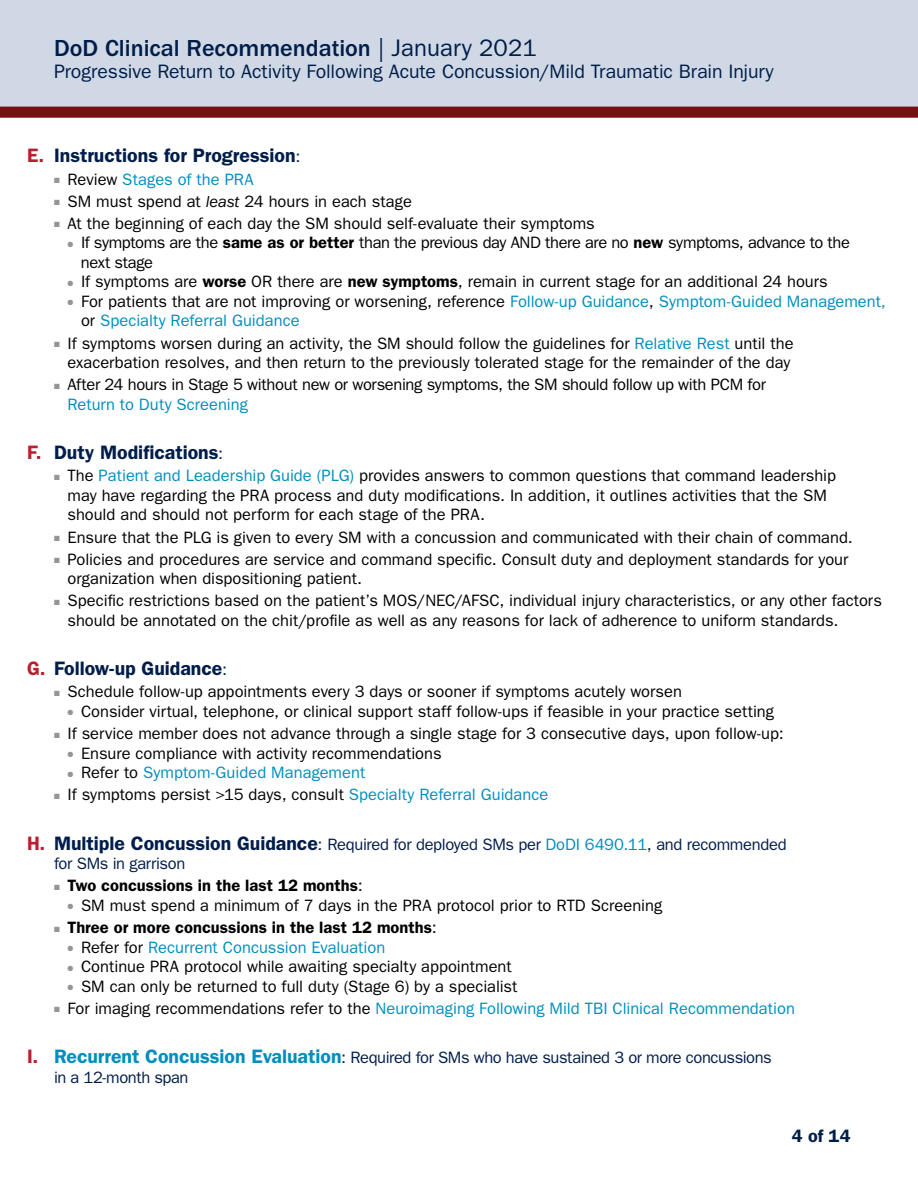
<style>
.page{position:relative;width:918px;height:1188px;background:#fff}
.page>*{position:absolute;margin:0;border:0;box-sizing:border-box;transform-origin:0 0}
.t1{font:500 24px "ITC Franklin Gothic Std";color:#001d4a}
.t2{font:19.5px "ITC Franklin Gothic Std";letter-spacing:-.005em;color:#001d4a}
.t3{font:600 19.5px "Franklin Gothic";color:#001d4a}
.t4{font:600 18px "Franklin Gothic";color:#001d4a}
.t5{font:16.5px/19.5px "ITC Franklin Gothic Std";color:#000}
.t6{font:16.5px/19.5px "ITC Franklin Gothic Std";color:#008ebe}
.t7{font:16.5px/19.5px "ITC Franklin Gothic Std";letter-spacing:-.02em;color:#001d4a}
.t8{font:16.5px/19.5px "ITC Franklin Gothic Std";letter-spacing:-.02em;color:#000}
.t9{font:16.5px/19.5px "ITC Franklin Gothic Std";letter-spacing:-.025em;color:#000}
.t10{font:600 16.5px "Franklin Gothic";letter-spacing:.005em;color:#000}
.s1{font-weight:400}
.s2{color:#b8202e}
.s3{font-family:"ITC Franklin Gothic Std";font-weight:400;font-size:16.5px}
.s4{color:#939598}
.s5{color:#000}
.s6{font-style:italic}
.s7{font-family:"Franklin Gothic";font-weight:600}
.s8{color:#008ebe}
.s9{font-family:"Franklin Gothic";font-weight:600;font-size:19.5px;color:#b8202e}
.s10{font-family:"Franklin Gothic";font-weight:600;font-size:19.5px}
.s11{font-family:"ITC Franklin Gothic Std";font-weight:400}
.s12{font-family:"Franklin Gothic";font-weight:600;font-size:19.5px;color:#008ebe}
</style>
<div class="page">
<div style="left:0;top:0;width:918px;height:108px;background:#cfd8e4"></div>
<div style="left:0;top:107px;width:918px;height:11px;background:#761113"></div>
<h1 class="t1" style="left:54px;top:34px;width:484px">DoD Clinical Recommendation <span class="s1">| January 2021</span></h1>
<p class="t2" style="left:54px;top:60px;width:721px">Progressive Return to Activity Following Acute Concussion/Mild Traumatic Brain Injury</p>
<p class="t3" style="left:27px;top:144px;width:275px"><span class="s2">E.</span> Instructions for Progression<span class="s3">:</span></p>
<p class="t6" style="left:54px;top:169px;width:201px"><span class="s4">■</span> <span class="s5">Review</span> Stages of the PRA</p>
<p class="t5" style="left:54px;top:192px;width:359px"><span class="s4">■</span> SM must spend at <span class="s6">least</span> 24 hours in each stage</p>
<p class="t5" style="left:54px;top:214px;width:542px"><span class="s4">■</span> At the beginning of each day the SM should self-evaluate their symptoms</p>
<p class="t9" style="left:81px;top:233px;width:771px;text-indent:-13px"><span class="s4">●</span> If symptoms are the <span class="s7">same as or better</span> than the previous day AND there are no <span class="s7">new</span> symptoms, advance to the next stage</p>
<p class="t5" style="left:68px;top:272px;width:762px"><span class="s4">●</span> If symptoms are <span class="s7">worse</span> OR there are <span class="s7">new symptoms</span>, remain in current stage for an additional 24 hours</p>
<p class="t6" style="left:81px;top:292px;width:806px;text-indent:-14px"><span class="s4">●</span> <span class="s5">For patients that are not improving or worsening, reference</span> Follow-up Guidance<span class="s5">,</span> Symptom-Guided Management, <span class="s5">or</span> Specialty Referral Guidance</p>
<p class="t5" style="left:54px;top:333px;width:741px;text-align:right"><span class="s4">■</span> If symptoms worsen during an activity, the SM should follow the guidelines for <span class="s8">Relative Rest</span> until the exacerbation resolves, and then return to the previously tolerated stage for the remainder of the day</p>
<p class="t8" style="left:68px;top:375px;width:700px;text-indent:-14px"><span class="s4">■</span> After 24 hours in Stage 5 without new or worsening symptoms, the SM should follow up with PCM for<br><span class="s8">Return to Duty Screening</span></p>
<p class="t3" style="left:27px;top:441px;width:198px"><span class="s2">F.</span> Duty Modifications<span class="s3">:</span></p>
<p class="t5" style="left:67px;top:466px;width:770px;text-indent:-13px"><span class="s4">■</span> The <span class="s8">Patient and Leadership Guide (PLG)</span> provides answers to common questions that command leadership may have regarding the PRA process and duty modifications. In addition, it outlines activities that the SM should and should not perform for each stage of the PRA.</p>
<p class="t5" style="left:54px;top:527px;width:800px"><span class="s4">■</span> Ensure that the PLG is given to every SM with a concussion and communicated with their chain of command.</p>
<p class="t5" style="left:68px;top:550px;width:782px;text-indent:-14px"><span class="s4">■</span> Policies and procedures are service and command specific. Consult duty and deployment standards for your organization when dispositioning patient.</p>
<p class="t5" style="left:68px;top:591px;width:816px;text-indent:-14px"><span class="s4">■</span> Specific restrictions based on the patient’s MOS/NEC/AFSC, individual injury characteristics, or any other factors should be annotated on the chit/profile as well as any reasons for lack of adherence to uniform standards.</p>
<p class="t3" style="left:27px;top:657px;width:202px"><span class="s2">G.</span> Follow-up Guidance<span class="s3">:</span></p>
<p class="t5" style="left:54px;top:682px;width:630px"><span class="s4">■</span> Schedule follow-up appointments every 3 days or sooner if symptoms acutely worsen</p>
<p class="t5" style="left:68px;top:702px;width:708px"><span class="s4">●</span> Consider virtual, telephone, or clinical support staff follow-ups if feasible in your practice setting</p>
<p class="t5" style="left:54px;top:724px;width:731px"><span class="s4">■</span> If service member does not advance through a single stage for 3 consecutive days, upon follow-up:</p>
<p class="t5" style="left:68px;top:743px;width:376px"><span class="s4">●</span> Ensure compliance with activity recommendations</p>
<p class="t6" style="left:68px;top:763px;width:299px"><span class="s4">●</span> <span class="s5">Refer to</span> Symptom-Guided Management</p>
<p class="t5" style="left:54px;top:785px;width:496px"><span class="s4">■</span> If symptoms persist &gt;15 days, consult <span class="s8">Specialty Referral Guidance</span></p>
<p class="t7" style="left:54px;top:834px;width:734px;text-indent:-27px"><span class="s9">H.</span> <span class="s10">Multiple Concussion Guidance</span>: Required for deployed SMs per <span class="s8">DoDI 6490.11</span>, and recommended for SMs in garrison</p>
<p class="t10" style="left:54px;top:876px;width:310px"><span class="s4">■</span> Two concussions in the last 12 months<span class="s11">:</span></p>
<p class="t5" style="left:68px;top:896px;width:596px"><span class="s4">●</span> SM must spend a minimum of 7 days in the PRA protocol prior to RTD Screening</p>
<p class="t10" style="left:54px;top:918px;width:384px"><span class="s4">■</span> Three or more concussions in the last 12 months<span class="s11">:</span></p>
<p class="t6" style="left:68px;top:937px;width:319px"><span class="s4">●</span> <span class="s5">Refer for</span> Recurrent Concussion Evaluation</p>
<p class="t5" style="left:68px;top:957px;width:446px"><span class="s4">●</span> Continue PRA protocol while awaiting specialty appointment</p>
<p class="t5" style="left:68px;top:976px;width:452px"><span class="s4">●</span> SM can only be returned to full duty (Stage 6) by a specialist</p>
<p class="t6" style="left:54px;top:999px;width:742px"><span class="s4">■</span> <span class="s5">For imaging recommendations refer to the</span> Neuroimaging Following Mild TBI Clinical Recommendation</p>
<p class="t7" style="left:54px;top:1048px;width:719px;text-indent:-27px"><span class="s9">I.</span> <span class="s12">Recurrent Concussion Evaluation</span>: Required for SMs who have sustained 3 or more concussions in a 12-month span</p>
<p class="t4" style="left:792px;top:1125px;width:60px">4 of 14</p>
</div>
